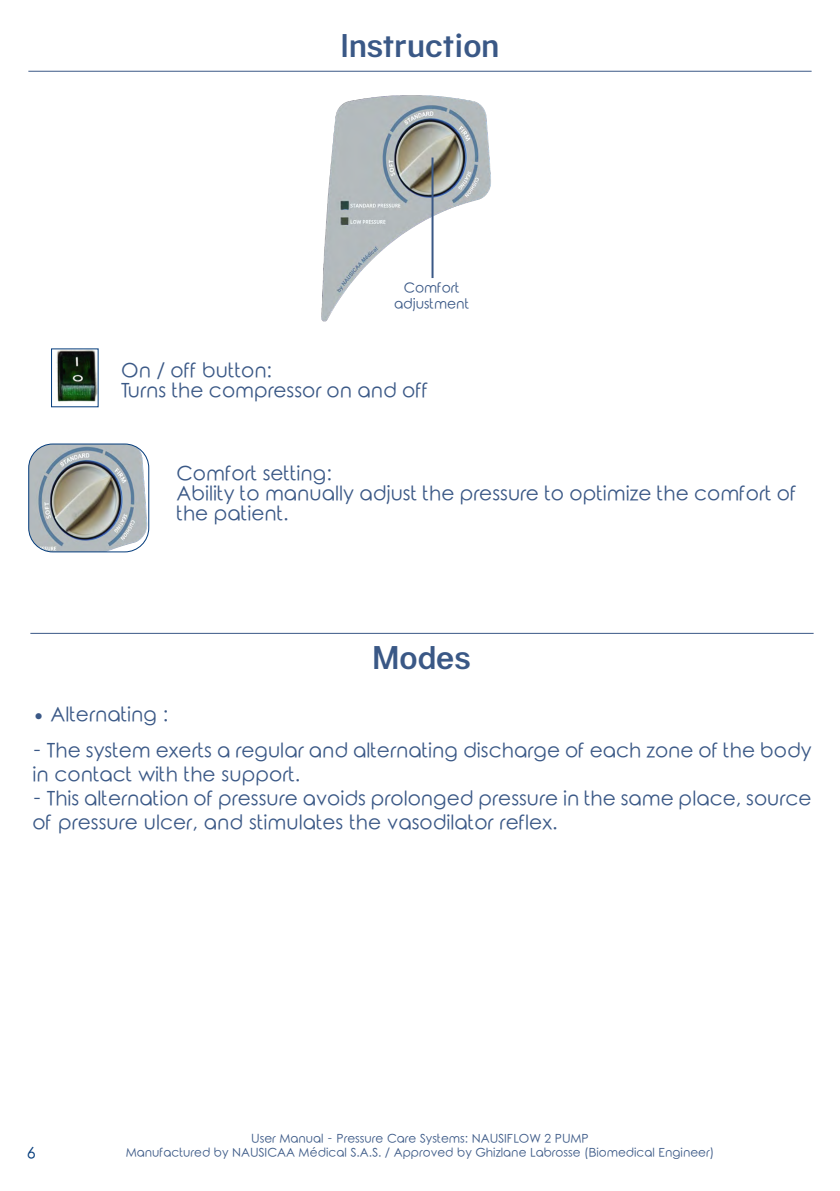
<style>
.page{position:relative;width:840px;height:1191px;background:#fff}
.page>*{position:absolute;margin:0;border:0;box-sizing:border-box;transform-origin:0 0}
.t1{font:500 34px "Kalypsa";letter-spacing:.015em;color:#3a5886}
.t2{font:20px/20px "Rounded Elegance";color:#3a5886}
.t3{font:16px "Rounded Elegance";color:#033b7b}
.t4{font:13.8px/15.6px "Rounded Elegance";color:#3a5886;text-align:center}
.t5{font:12px/14px "Rounded Elegance";color:#3a5886;text-align:center}
</style>
<div class="page">
<img style="left:29px;top:444px;width:120px;height:108px">
<div style="left:28px;top:444px;width:121px;height:108px;border:1px solid #033b7b;border-radius:24px"></div>
<img style="left:321px;top:95px;width:170px;height:227px">
<hr style="left:28px;top:71px;width:783px;height:1px;background:#3a5886">
<hr style="left:30px;top:633px;width:783px;height:1px;background:#3a5886">
<img style="left:56px;top:350px;width:40px;height:52px">
<hr style="left:431px;top:157px;width:2px;height:121px;background:#3a5886">
<h1 class="t1" style="left:341px;top:25px;width:159px">Instruction</h1>
<p class="t4" style="left:394px;top:282px;width:77px">Comfort adjustment</p>
<p class="t2" style="left:121px;top:362px;width:308px">On / off button:<br>Turns the compressor on and off</p>
<p class="t2" style="left:176px;top:465px;width:621px">Comfort setting:<br>Ability to manually adjust the pressure to optimize the comfort of the patient.</p>
<h1 class="t1" style="left:372px;top:637px;width:100px">Modes</h1>
<p class="t2" style="left:32px;top:707px;width:138px">• Alternating :</p>
<p class="t2" style="left:32px;top:741px;width:780px;line-height:24px">- The system exerts a regular and alternating discharge of each zone of the body in contact with the support.</p>
<p class="t2" style="left:32px;top:789px;width:780px;line-height:24px">- This alternation of pressure avoids prolonged pressure in the same place, source of pressure ulcer, and stimulates the vasodilator reflex.</p>
<p class="t3" style="left:27px;top:1143px;width:10px">6</p>
<p class="t5" style="left:126px;top:1132px;width:589px">User Manual - Pressure Care Systems: NAUSIFLOW 2 PUMP<br>Manufactured by NAUSICAA Médical S.A.S. / Approved by Ghizlane Labrosse (Biomedical Engineer)</p>
</div>
